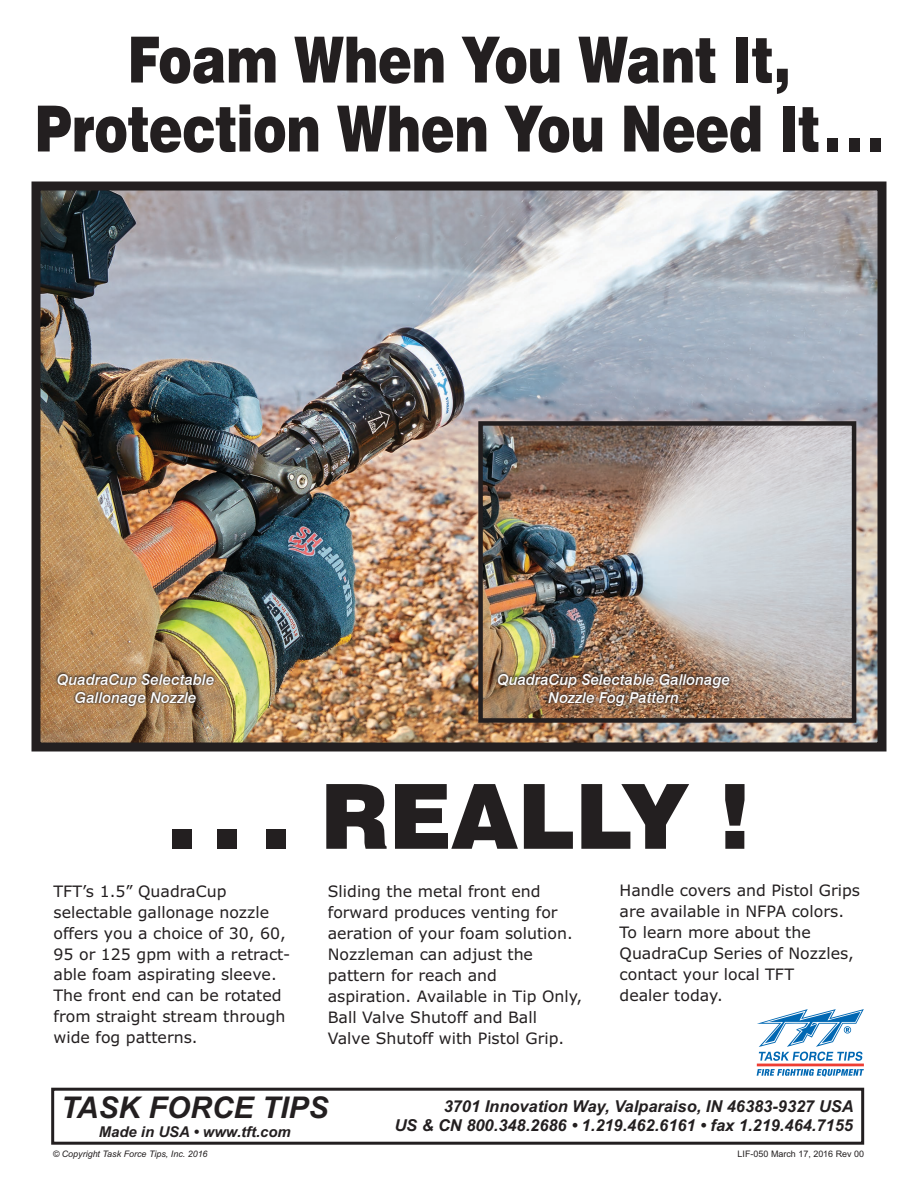
<style>
.page{position:relative;width:918px;height:1188px;background:#fff}
.page>*{position:absolute;margin:0;border:0;box-sizing:border-box;transform-origin:0 0}
.t1{font:900 90px "Swiss 721 BT";color:#231f20}
.t2{font:900 63.75px/69px "Swiss 721 BT";letter-spacing:-.01em;color:#231f20;text-align:center;scale:.8 1}
.t3{font:italic 700 30px "Arial";color:#231f20}
.t4{font:italic 700 16.35px/19.6px "Arial";color:#231f20;text-align:right}
.t5{font:15.75px/21px "MS Reference Sans Serif";color:#231f20}
.Photo_Insert_Caption{font:italic 500 15px/18px "Swiss 721 BT";letter-spacing:.005em;color:#fff;text-align:center}
.t6{font:italic 700 14.85px "Arial";color:#231f20}
.t7{font:italic 9px "Arial";color:#231f20}
.t8{font:9px "Arial";color:#231f20}
</style>
<div class="page">
<div style="left:51px;top:1088px;width:813px;height:57px;border:3px solid #231f20"></div>
<svg style="left:757px;top:1009px;width:107px;height:68px"></svg>
<img style="left:42px;top:192px;width:834px;height:550px">
<div style="left:32px;top:182px;width:854px;height:570px;border:9px solid #231f20"></div>
<div style="left:55px;top:671px;width:161px;height:37px;background:#231f20;opacity:.75"></div>
<img style="left:483px;top:426px;width:368px;height:292px">
<div style="left:478px;top:421px;width:378px;height:302px;border:4px solid #231f20"></div>
<div style="left:496px;top:671px;width:236px;height:37px;background:#231f20;opacity:.75"></div>
<p class="t2" style="left:34px;top:25px;width:1063px">Foam When You Want It,<br>Protection When You Need It...</p>
<p class="Photo_Insert_Caption" style="left:57px;top:670px;width:159px">QuadraCup Selectable</p>
<p class="Photo_Insert_Caption" style="left:75px;top:688px;width:123px">Gallonage Nozzle</p>
<p class="Photo_Insert_Caption" style="left:497px;top:670px;width:234px">QuadraCup Selectable Gallonage<br>Nozzle Fog Pattern</p>
<p class="t1" style="left:168px;top:762px;width:586px">. . . REALLY !</p>
<p class="t5" style="left:54px;top:880px;width:238px">TFT’s 1.5” QuadraCup selectable gallonage nozzle offers you a choice of 30, 60,<br>95 or 125 gpm with a retract&shy;able foam aspirating sleeve.<br>The front end can be rotated from straight stream through wide fog patterns.</p>
<p class="t5" style="left:328px;top:880px;width:256px">Sliding the metal front end forward produces venting for aeration of your foam solution.<br>Nozzleman can adjust the pattern for reach and aspiration. Available in Tip Only,<br>Ball Valve Shutoff and Ball<br>Valve Shutoff with Pistol Grip.</p>
<p class="t5" style="left:620px;top:879px;width:242px">Handle covers and Pistol Grips are available in NFPA colors.<br>To learn more about the<br>QuadraCup Series of Nozzles, contact your local TFT<br>dealer today.</p>
<p class="t3" style="left:61px;top:1087px;width:269px">TASK FORCE TIPS</p>
<p class="t6" style="left:99px;top:1121px;width:194px">Made in USA • www.tft.com</p>
<p class="t4" style="left:394px;top:1097px;width:461px">3701 Innovation Way, Valparaiso, IN 46383-9327 USA<br>US &amp; CN 800.348.2686 • 1.219.462.6161 • fax 1.219.464.7155</p>
<p class="t7" style="left:53px;top:1148px;width:156px">© Copyright Task Force Tips, Inc. 2016</p>
<p class="t8" style="left:738px;top:1148px;width:128px">LIF-050 March 17, 2016 Rev 00</p>
</div>
